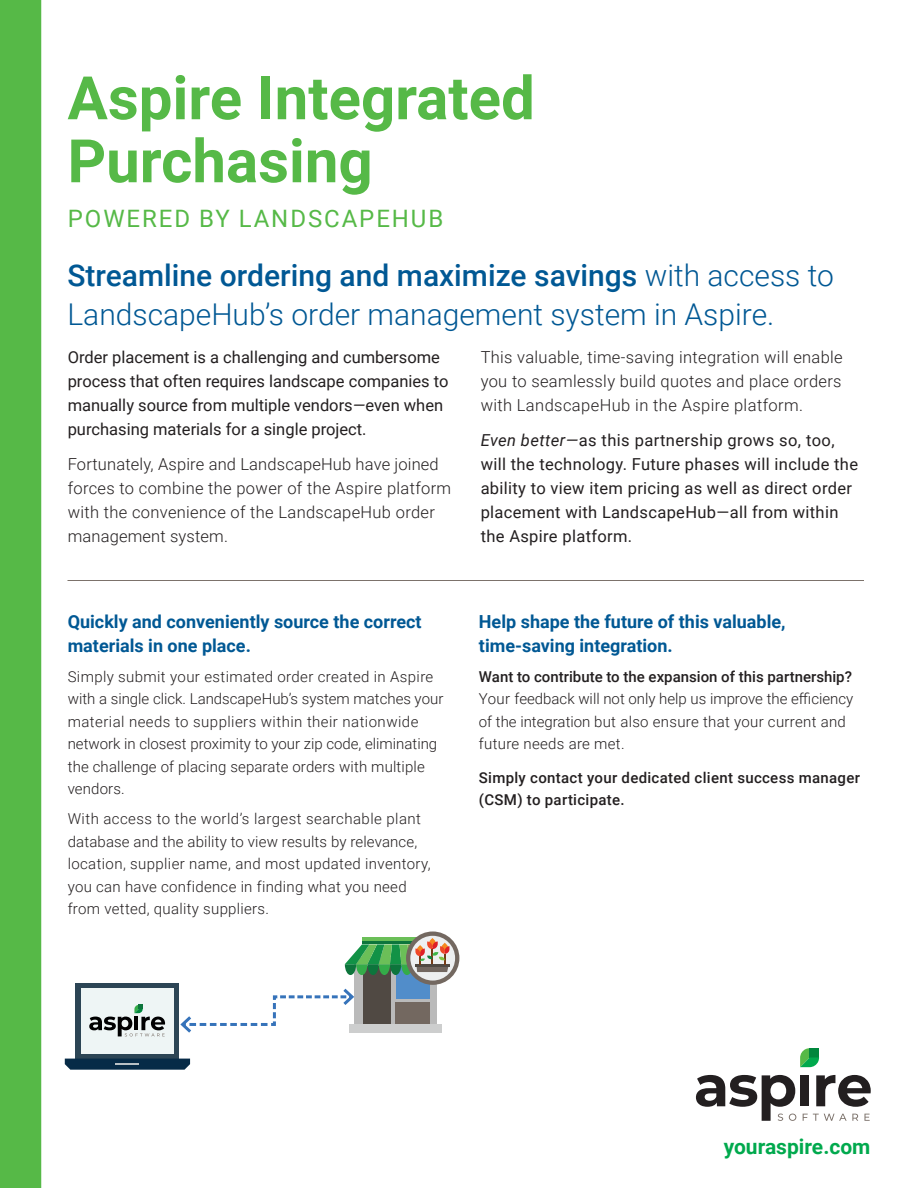
<style>
.page{position:relative;width:918px;height:1188px;background:#fff}
.page>*{position:absolute;margin:0;border:0;box-sizing:border-box;transform-origin:0 0}
.t1{font:700 60px/63px "Roboto";color:#56b947}
.t2{font:300 30px/39px "Roboto";color:#005894}
.t3{font:24px "Roboto";letter-spacing:.08em;color:#56b947}
.t4{font:700 21px "Roboto";color:#00a94d}
.t5{font:700 18px/24px "Roboto";color:#005894}
.t6{font:16.5px/24px "Roboto";letter-spacing:.005em;color:#231f20}
.t7{font:300 16.5px/24px "Roboto";letter-spacing:.02em;color:#231f20}
.t8{font:300 15px/22.5px "Roboto";letter-spacing:.02em;color:#231f20}
.t9{font:300 15px/22.5px "Roboto";color:#231f20}
.t10{font:500 15px/22.5px "Roboto";letter-spacing:.02em;color:#231f20}
.t11{font:500 15px "Roboto";color:#231f20}
.s1{font-weight:500}
.s2{font-style:italic}
</style>
<div class="page">
<div style="left:0;top:0;width:41px;height:1188px;background:#56b947"></div>
<div style="left:800px;top:1075px;width:9px;height:31px;background:#231f20"></div>
<svg style="left:816px;top:1075px;width:55px;height:32px"></svg>
<svg style="left:696px;top:1075px;width:100px;height:46px"></svg>
<svg style="left:803px;top:1114px;width:55px;height:7px"></svg>
<svg style="left:864px;top:1114px;width:6px;height:7px"></svg>
<svg style="left:800px;top:1048px;width:19px;height:19px"></svg>
<hr style="left:68px;top:580px;width:796px;height:1px;background:#7c726b">
<div style="left:76px;top:983px;width:103px;height:76px;background:#2c4555"></div>
<div style="left:81px;top:988px;width:92px;height:66px;background:#eef5f5"></div>
<svg style="left:65px;top:1059px;width:125px;height:11px"></svg>
<hr style="left:116px;top:1063px;width:23px;height:2px;background:#bac1c5">
<svg style="left:89px;top:1005px;width:76px;height:31px"></svg>
<div style="left:354px;top:957px;width:83px;height:67px;background:#bababa"></div>
<div style="left:349px;top:1024px;width:93px;height:8px;background:#cdcece"></div>
<div style="left:363px;top:966px;width:28px;height:58px;background:#504943"></div>
<div style="left:396px;top:966px;width:34px;height:32px;background:#518dca"></div>
<div style="left:396px;top:1003px;width:34px;height:21px;background:#736860"></div>
<hr style="left:362px;top:937px;width:68px;height:3px;background:#6bbf58">
<div style="left:406px;top:932px;width:53px;height:53px;background:#736860;border-radius:50%"></div>
<svg style="left:410px;top:936px;width:45px;height:45px"></svg>
<svg style="left:345px;top:938px;width:104px;height:37px"></svg>
<svg style="left:180px;top:988px;width:176px;height:45px"></svg>
<h1 class="t1" style="left:68px;top:64px;width:469px">Aspire Integrated<br>Purchasing</h1>
<h3 class="t3" style="left:68px;top:202px;width:377px">POWERED BY LANDSCAPEHUB</h3>
<h2 class="t2" style="left:68px;top:254px;width:768px"><span class="s1">Streamline ordering and maximize savings</span> with access to<br>LandscapeHub’s order management system in Aspire.</h2>
<p class="t6" style="left:68px;top:345px;width:382px">Order placement is a challenging and cumbersome process that often requires landscape companies to manually source from multiple vendors<span class="s2">—</span>even when purchasing materials for a single project.</p>
<p class="t7" style="left:68px;top:452px;width:385px">Fortunately, Aspire and LandscapeHub have joined forces to combine the power of the Aspire platform with the convenience of the LandscapeHub order management system.</p>
<p class="t5" style="left:68px;top:609px;width:355px">Quickly and conveniently source the correct materials in one place.</p>
<p class="t8" style="left:68px;top:665px;width:377px">Simply submit your estimated order created in Aspire with a single click. LandscapeHub’s system matches your material needs to suppliers within their nationwide network in closest proximity to your zip code, eliminating the challenge of placing separate orders with multiple vendors.</p>
<p class="t8" style="left:68px;top:807px;width:365px">With access to the world’s largest searchable plant database and the ability to view results by relevance, location, supplier name, and most updated inventory, you can have confidence in finding what you need from vetted, quality suppliers.</p>
<p class="t7" style="left:481px;top:345px;width:364px;text-align:justify">This valuable, time-saving integration will enable you to seamlessly build quotes and place orders with LandscapeHub in the Aspire platform.</p>
<p class="t6" style="left:481px;top:428px;width:379px"><span class="s2">Even better—</span>as this partnership grows so, too, will the technology. Future phases will include the ability to view item pricing as well as direct order placement with LandscapeHub—all from within the Aspire platform.</p>
<p class="t5" style="left:479px;top:609px;width:308px">Help shape the future of this valuable, time-saving integration.</p>
<p class="t11" style="left:479px;top:666px;width:375px">Want to contribute to the expansion of this partnership?</p>
<p class="t9" style="left:479px;top:687px;width:376px">Your feedback will not only help us improve the efficiency of the integration but also ensure that your current and future needs are met.</p>
<p class="t10" style="left:479px;top:765px;width:383px">Simply contact your dedicated client success manager (CSM) to participate.</p>
<h3 class="t4" style="left:724px;top:1132px;width:148px">youraspire.com</h3>
</div>
